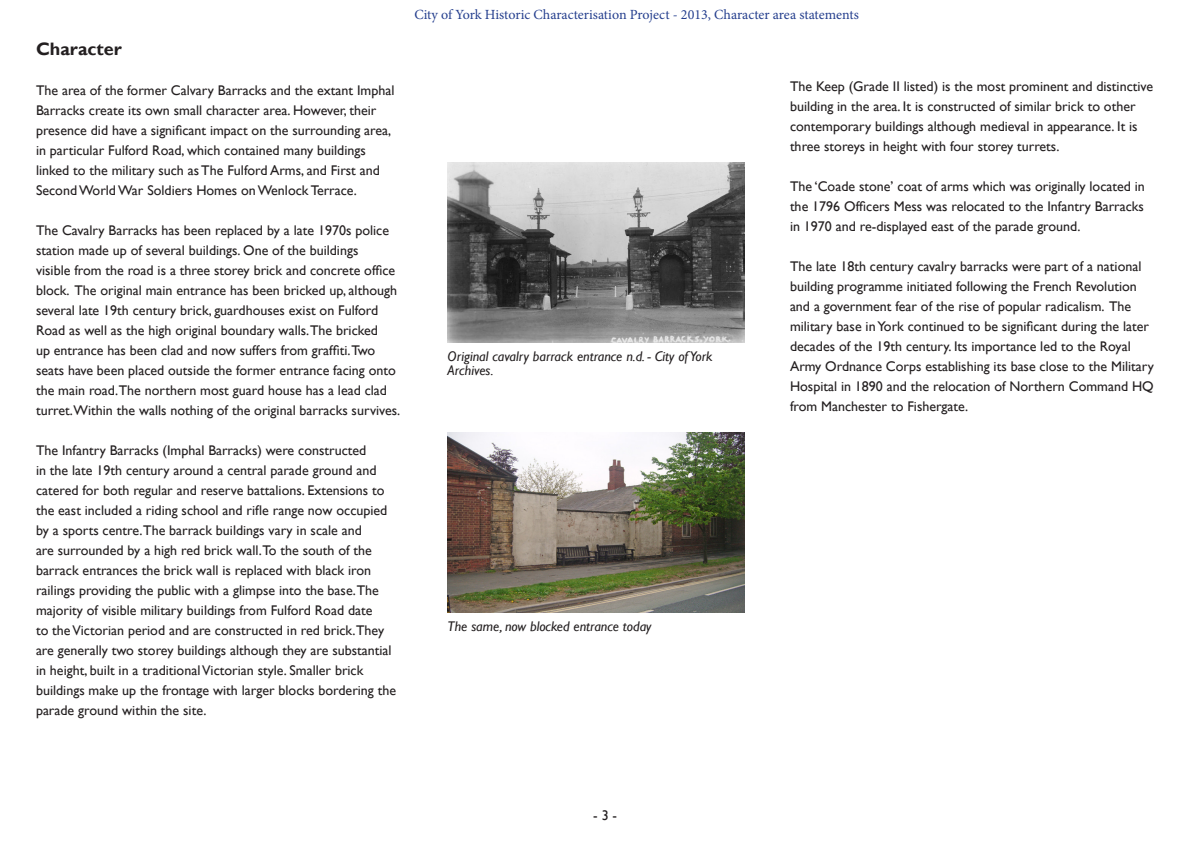
<style>
.page{position:relative;width:1191px;height:842px;background:#fff}
.page>*{position:absolute;margin:0;border:0;box-sizing:border-box;transform-origin:0 0}
.Sub-heading{font:700 18px "Gill Sans";color:#231f20}
.t1{font:14px/20px "Gill Sans";color:#231f20}
.captions{font:italic 14px/14px "Gill Sans";color:#231f20}
.t2{font:14px "Minion Pro";color:#253f8e}
</style>
<div class="page">
<img style="left:447px;top:162px;width:297px;height:180px">
<img style="left:447px;top:432px;width:297px;height:180px">
<p class="Sub-heading" style="left:36px;top:38px;width:87px">Character</p>
<p class="t1" style="left:36px;top:81px;width:360px">The area of the former Calvary Barracks and the extant Imphal Barracks create its own small character area. However, their presence did have a significant impact on the surrounding area, in particular Fulford Road, which contained many buildings linked to the military such as The Fulford Arms, and First and Second World War Soldiers Homes on Wenlock Terrace.</p>
<p class="t1" style="left:36px;top:221px;width:366px">The Cavalry Barracks has been replaced by a late 1970s police station made up of several buildings. One of the buildings<br>visible from the road is a three storey brick and concrete office block. The original main entrance has been bricked up, although several late 19th century brick, guardhouses exist on Fulford Road as well as the high original boundary walls.The bricked<br>up entrance has been clad and now suffers from graffiti.Two seats have been placed outside the former entrance facing onto the main road.The northern most guard house has a lead clad turret.Within the walls nothing of the original barracks survives.</p>
<p class="t1" style="left:36px;top:441px;width:362px">The Infantry Barracks (Imphal Barracks) were constructed<br>in the late 19th century around a central parade ground and catered for both regular and reserve battalions. Extensions to the east included a riding school and rifle range now occupied by a sports centre.The barrack buildings vary in scale and<br>are surrounded by a high red brick wall.To the south of the barrack entrances the brick wall is replaced with black iron railings providing the public with a glimpse into the base.The majority of visible military buildings from Fulford Road date<br>to the Victorian period and are constructed in red brick.They are generally two storey buildings although they are substantial in height, built in a traditional Victorian style. Smaller brick buildings make up the frontage with larger blocks bordering the parade ground within the site.</p>
<p class="t2" style="left:414px;top:5px;width:446px">City of York Historic Characterisation Project - 2013, Character area statements</p>
<p class="captions" style="left:447px;top:349px;width:266px">Original cavalry barrack entrance n.d. - City of York<br>Archives.</p>
<p class="t1" style="left:790px;top:77px;width:365px">The Keep (Grade II listed) is the most prominent and distinctive building in the area. It is constructed of similar brick to other contemporary buildings although medieval in appearance. It is three storeys in height with four storey turrets.</p>
<p class="t1" style="left:790px;top:177px;width:356px;text-align:justify">The ‘Coade stone’ coat of arms which was originally located in the 1796 Officers Mess was relocated to the Infantry Barracks in 1970 and re-displayed east of the parade ground.</p>
<p class="t1" style="left:790px;top:257px;width:365px">The late 18th century cavalry barracks were part of a national building programme initiated following the French Revolution and a government fear of the rise of popular radicalism. The military base in York continued to be significant during the later decades of the 19th century. Its importance led to the Royal Army Ordnance Corps establishing its base close to the Military Hospital in 1890 and the relocation of Northern Command HQ from Manchester to Fishergate.</p>
<p class="captions" style="left:447px;top:619px;width:205px">The same, now blocked entrance today</p>
<p class="t1" style="left:593px;top:805px;width:25px">- 3 -</p>
</div>
